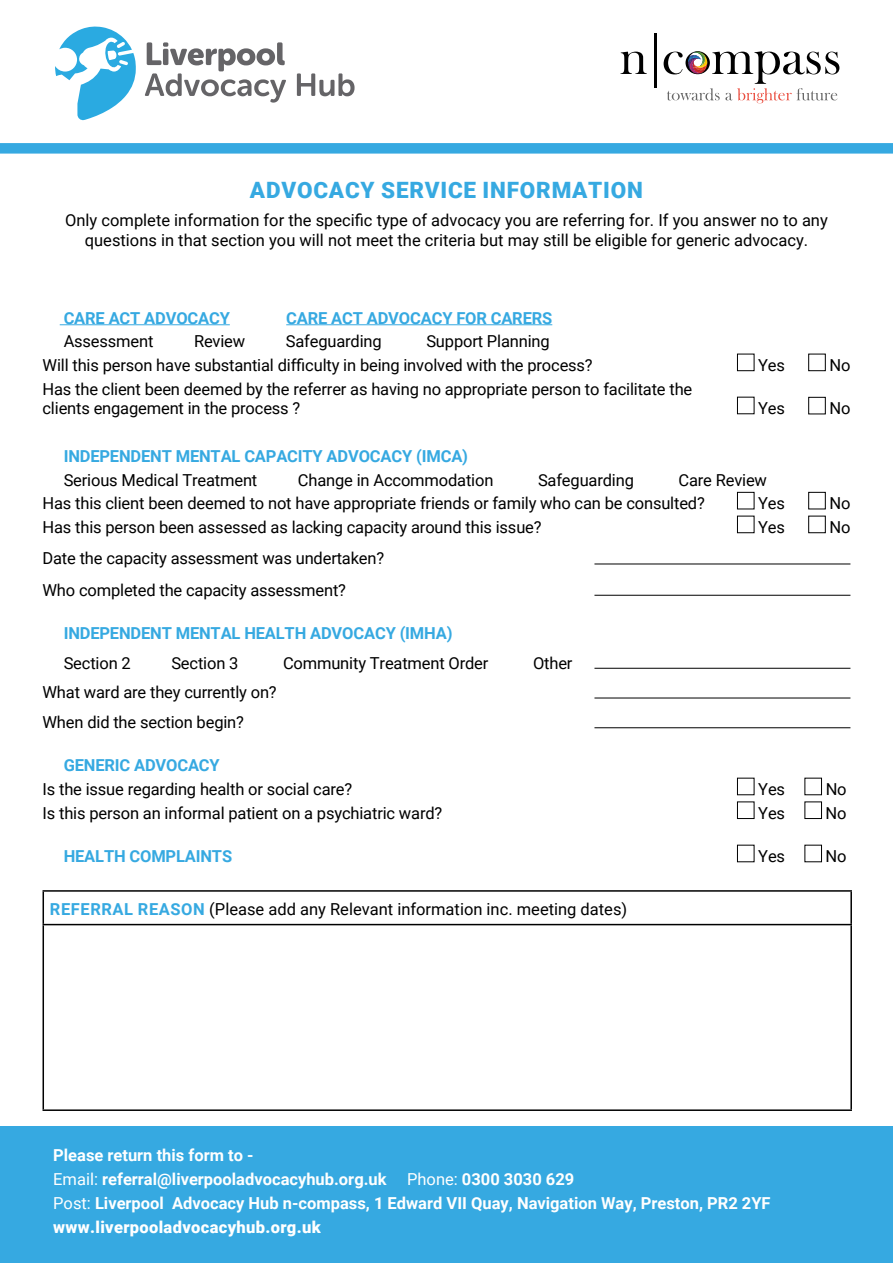
<style>
.page{position:relative;width:893px;height:1263px;background:#fff}
.page>*{position:absolute;margin:0;border:0;box-sizing:border-box;transform-origin:0 0}
.t1{font:900 22.5px "Roboto";letter-spacing:.035em;color:#36a9e1}
.t2{font:16.5px/23.7px "Roboto";letter-spacing:-.01em;color:#000}
.t3{font:700 16.5px/23.7px "Roboto";color:#fff}
.t4{font:700 16.5px "Roboto";letter-spacing:-.01em;color:#36a9e1}
.s1{font-weight:700;color:#36a9e1}
.s2{font-weight:400}
.s3{font-weight:900}
</style>
<div class="page">
<hr style="left:60px;top:324px;width:170px;height:1px;background:#36a9e1">
<hr style="left:286px;top:324px;width:266px;height:1px;background:#36a9e1">
<div style="left:737px;top:354px;width:17px;height:17px;border:1px solid #000"></div>
<div style="left:808px;top:354px;width:18px;height:17px;border:1px solid #000"></div>
<div style="left:737px;top:397px;width:17px;height:17px;border:1px solid #000"></div>
<div style="left:808px;top:397px;width:18px;height:17px;border:1px solid #000"></div>
<div style="left:737px;top:492px;width:17px;height:17px;border:1px solid #000"></div>
<div style="left:808px;top:492px;width:18px;height:17px;border:1px solid #000"></div>
<div style="left:737px;top:516px;width:17px;height:17px;border:1px solid #000"></div>
<div style="left:808px;top:516px;width:18px;height:17px;border:1px solid #000"></div>
<hr style="left:594px;top:564px;width:256px;height:1px;background:#000">
<hr style="left:594px;top:595px;width:256px;height:1px;background:#000">
<hr style="left:594px;top:668px;width:256px;height:1px;background:#000">
<hr style="left:594px;top:698px;width:256px;height:1px;background:#000">
<hr style="left:594px;top:727px;width:256px;height:1px;background:#000">
<div style="left:737px;top:778px;width:17px;height:17px;border:1px solid #000"></div>
<div style="left:804px;top:778px;width:18px;height:17px;border:1px solid #000"></div>
<div style="left:737px;top:801px;width:17px;height:18px;border:1px solid #000"></div>
<div style="left:804px;top:801px;width:18px;height:18px;border:1px solid #000"></div>
<div style="left:737px;top:845px;width:17px;height:17px;border:1px solid #000"></div>
<div style="left:804px;top:845px;width:18px;height:17px;border:1px solid #000"></div>
<svg style="left:44px;top:923px;width:806px;height:3px;background:#bebebe"></svg>
<hr style="left:43px;top:890px;width:809px;height:2px;background:#000">
<hr style="left:43px;top:892px;width:1px;height:32px;background:#000">
<hr style="left:850px;top:892px;width:2px;height:32px;background:#000">
<hr style="left:43px;top:924px;width:809px;height:1px;background:#000">
<hr style="left:43px;top:925px;width:1px;height:184px;background:#000">
<hr style="left:850px;top:925px;width:2px;height:184px;background:#000">
<hr style="left:43px;top:1109px;width:809px;height:2px;background:#000">
<div style="left:0;top:143px;width:893px;height:11px;background:#36a9e1"></div>
<svg style="left:620px;top:52px;width:27px;height:22px"></svg>
<hr style="left:655px;top:33px;width:2px;height:55px;background:#000">
<svg style="left:664px;top:51px;width:175px;height:52px"></svg>
<svg style="left:145px;top:42px;width:141px;height:61px"></svg>
<svg style="left:297px;top:73px;width:58px;height:23px"></svg>
<svg style="left:55px;top:27px;width:81px;height:93px"></svg>
<div style="left:0;top:1127px;width:893px;height:136px;background:#36a9e1"></div>
<h1 class="t1" style="left:250px;top:174px;width:394px">ADVOCACY SERVICE INFORMATION</h1>
<p class="t2" style="left:65px;top:210px;width:764px;line-height:19.5px;text-align:center">Only complete information for the specific type of advocacy you are referring for. If you answer no to any questions in that section you will not meet the criteria but may still be eligible for generic advocacy.</p>
<p class="t4" style="left:64px;top:306px;width:168px">CARE ACT ADVOCACY</p>
<p class="t4" style="left:286px;top:306px;width:268px">CARE ACT ADVOCACY FOR CARERS</p>
<p class="t2" style="left:64px;top:329px;width:91px">Assessment</p>
<p class="t2" style="left:194px;top:329px;width:53px">Review</p>
<p class="t2" style="left:286px;top:329px;width:97px">Safeguarding</p>
<p class="t2" style="left:43px;top:329px;width:552px;text-indent:384px">Support Planning<br>Will this person have substantial difficulty in being involved with the process?</p>
<p class="t2" style="left:43px;top:379px;width:651px;line-height:19.5px">Has the client been deemed by the referrer as having no appropriate person to facilitate the clients engagement in the process ?</p>
<p class="t2" style="left:758px;top:353px;width:28px">Yes</p>
<p class="t2" style="left:829px;top:353px;width:23px">No</p>
<p class="t2" style="left:758px;top:396px;width:28px">Yes</p>
<p class="t2" style="left:829px;top:396px;width:23px">No</p>
<p class="t4" style="left:64px;top:444px;width:406px">INDEPENDENT MENTAL CAPACITY ADVOCACY (IMCA)</p>
<p class="t2" style="left:64px;top:467px;width:195px">Serious Medical Treatment</p>
<p class="t2" style="left:298px;top:467px;width:197px">Change in Accommodation</p>
<p class="t2" style="left:538px;top:467px;width:97px">Safeguarding</p>
<p class="t2" style="left:43px;top:467px;width:726px;text-indent:636px">Care Review<br>Has this client been deemed to not have appropriate friends or family who can be consulted?</p>
<p class="t2" style="left:758px;top:491px;width:28px">Yes</p>
<p class="t2" style="left:829px;top:491px;width:23px">No</p>
<p class="t2" style="left:43px;top:515px;width:501px">Has this person been assessed as lacking capacity around this issue?</p>
<p class="t2" style="left:758px;top:515px;width:28px">Yes</p>
<p class="t2" style="left:829px;top:515px;width:23px">No</p>
<p class="t2" style="left:43px;top:542px;width:343px;line-height:31.2px">Date the capacity assessment was undertaken?<br>Who completed the capacity assessment?</p>
<p class="t4" style="left:64px;top:621px;width:390px">INDEPENDENT MENTAL HEALTH ADVOCACY (IMHA)</p>
<p class="t2" style="left:64px;top:650px;width:69px">Section 2</p>
<p class="t2" style="left:171px;top:650px;width:69px">Section 3</p>
<p class="t2" style="left:283px;top:650px;width:207px">Community Treatment Order</p>
<p class="t2" style="left:533px;top:650px;width:41px">Other</p>
<p class="t2" style="left:43px;top:677px;width:236px;line-height:29.7px">What ward are they currently on?<br>When did the section begin?</p>
<p class="t4" style="left:64px;top:754px;width:158px">GENERIC ADVOCACY</p>
<p class="t2" style="left:43px;top:777px;width:311px">Is the issue regarding health or social care?</p>
<p class="t2" style="left:758px;top:777px;width:28px">Yes</p>
<p class="t2" style="left:826px;top:777px;width:23px">No</p>
<p class="t2" style="left:43px;top:800px;width:401px">Is this person an informal patient on a psychiatric ward?</p>
<p class="t2" style="left:758px;top:800px;width:28px">Yes</p>
<p class="t2" style="left:826px;top:800px;width:23px">No</p>
<p class="t4" style="left:64px;top:845px;width:170px">HEALTH COMPLAINTS</p>
<p class="t2" style="left:758px;top:844px;width:28px">Yes</p>
<p class="t2" style="left:826px;top:844px;width:23px">No</p>
<p class="t2" style="left:50px;top:896px;width:579px"><span class="s1">REFERRAL REASON</span> (Please add any Relevant information inc. meeting dates)</p>
<p class="t3" style="left:53px;top:1143px;width:719px">Please return this form to -<br><span class="s2">Email:</span> referral@liverpooladvocacyhub.org.uk <span class="s2">Phone:</span> 0300 3030 629<br><span class="s2">Post:</span> Liverpool Advocacy Hub n-compass, 1 Edward VII Quay, Navigation Way, Preston, PR2 2YF <span class="s3">www.liverpooladvocacyhub.org.uk</span></p>
</div>
